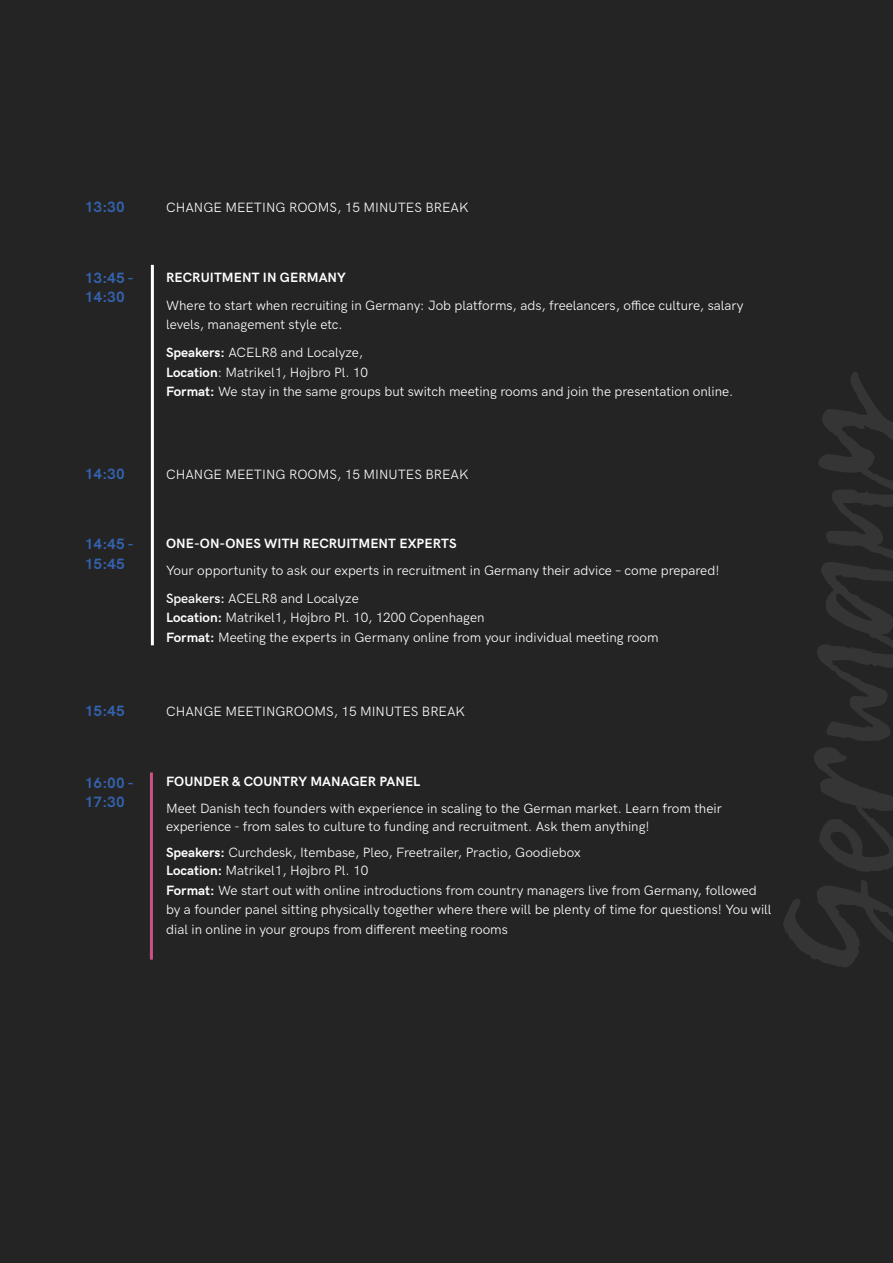
<style>
.page{position:relative;width:893px;height:1263px;background:#242424}
.page>*{position:absolute;margin:0;border:0;box-sizing:border-box;transform-origin:0 0}
.fremhævet_tekst{font:700 15px/19.5px "HK Grotesk";color:#3463af}
.brødtekst{font:13.5px/19.5px "HK Grotesk";color:#fff}
.brødtekst-2{font:700 13.5px "HK Grotesk";letter-spacing:.005em;color:#fff}
.s1{font-weight:700}
.s2{font-weight:600}
</style>
<div class="page">
<hr style="left:150px;top:772px;width:3px;height:188px;background:#cc5185">
<hr style="left:151px;top:265px;width:3px;height:380px;background:#fff">
<p class="fremhævet_tekst" style="left:85px;top:196px;width:41px">13:30</p>
<p class="brødtekst" style="left:166px;top:197px;width:304px">CHANGE MEETING ROOMS, 15 MINUTES BREAK</p>
<p class="fremhævet_tekst" style="left:85px;top:267px;width:50px">13:45 -<br>14:30</p>
<p class="brødtekst-2" style="left:166px;top:267px;width:181px">RECRUITMENT IN GERMANY</p>
<p class="brødtekst" style="left:166px;top:294px;width:579px">Where to start when recruiting in Germany: Job platforms, ads, freelancers, office culture, salary levels, management style etc.</p>
<p class="brødtekst" style="left:166px;top:342px;width:569px"><span class="s1">Speakers:</span> ACELR8 and Localyze,<br><span class="s1">Location</span>: Matrikel1, Højbro Pl. 10<br><span class="s1">Format:</span> We stay in the same groups but switch meeting rooms and join the presentation online.</p>
<p class="fremhævet_tekst" style="left:85px;top:463px;width:41px">14:30</p>
<p class="brødtekst" style="left:166px;top:464px;width:304px">CHANGE MEETING ROOMS, 15 MINUTES BREAK</p>
<p class="fremhævet_tekst" style="left:85px;top:533px;width:50px">14:45 -<br>15:45</p>
<p class="brødtekst-2" style="left:166px;top:533px;width:292px">ONE-ON-ONES WITH RECRUITMENT EXPERTS</p>
<p class="brødtekst" style="left:166px;top:559px;width:555px">Your opportunity to ask our experts in recruitment in Germany their advice – come prepared!</p>
<p class="brødtekst" style="left:166px;top:587px;width:494px"><span class="s2">Speakers:</span> ACELR8 and Localyze<br><span class="s1">Location:</span> Matrikel1, Højbro Pl. 10, 1200 Copenhagen<br><span class="s1">Format:</span> Meeting the experts in Germany online from your individual meeting room</p>
<p class="fremhævet_tekst" style="left:85px;top:700px;width:41px">15:45</p>
<p class="brødtekst" style="left:166px;top:701px;width:301px">CHANGE MEETINGROOMS, 15 MINUTES BREAK</p>
<p class="fremhævet_tekst" style="left:85px;top:771px;width:50px">16:00 -<br>17:30</p>
<p class="brødtekst-2" style="left:166px;top:772px;width:256px">FOUNDER &amp; COUNTRY MANAGER PANEL</p>
<p class="brødtekst" style="left:166px;top:798px;width:557px;line-height:18px">Meet Danish tech founders with experience in scaling to the German market. Learn from their experience - from sales to culture to funding and recruitment. Ask them anything!</p>
<p class="brødtekst" style="left:166px;top:843px;width:416px;line-height:18px"><span class="s1">Speakers:</span> Curchdesk, Itembase, Pleo, Freetrailer, Practio, Goodiebox<br><span class="s1">Location:</span> Matrikel1, Højbro Pl. 10</p>
<p class="brødtekst" style="left:166px;top:879px;width:607px"><span class="s1">Format:</span> We start out with online introductions from country managers live from Germany, followed by a founder panel sitting physically together where there will be plenty of time for questions! You will dial in online in your groups from different meeting rooms</p>
</div>
